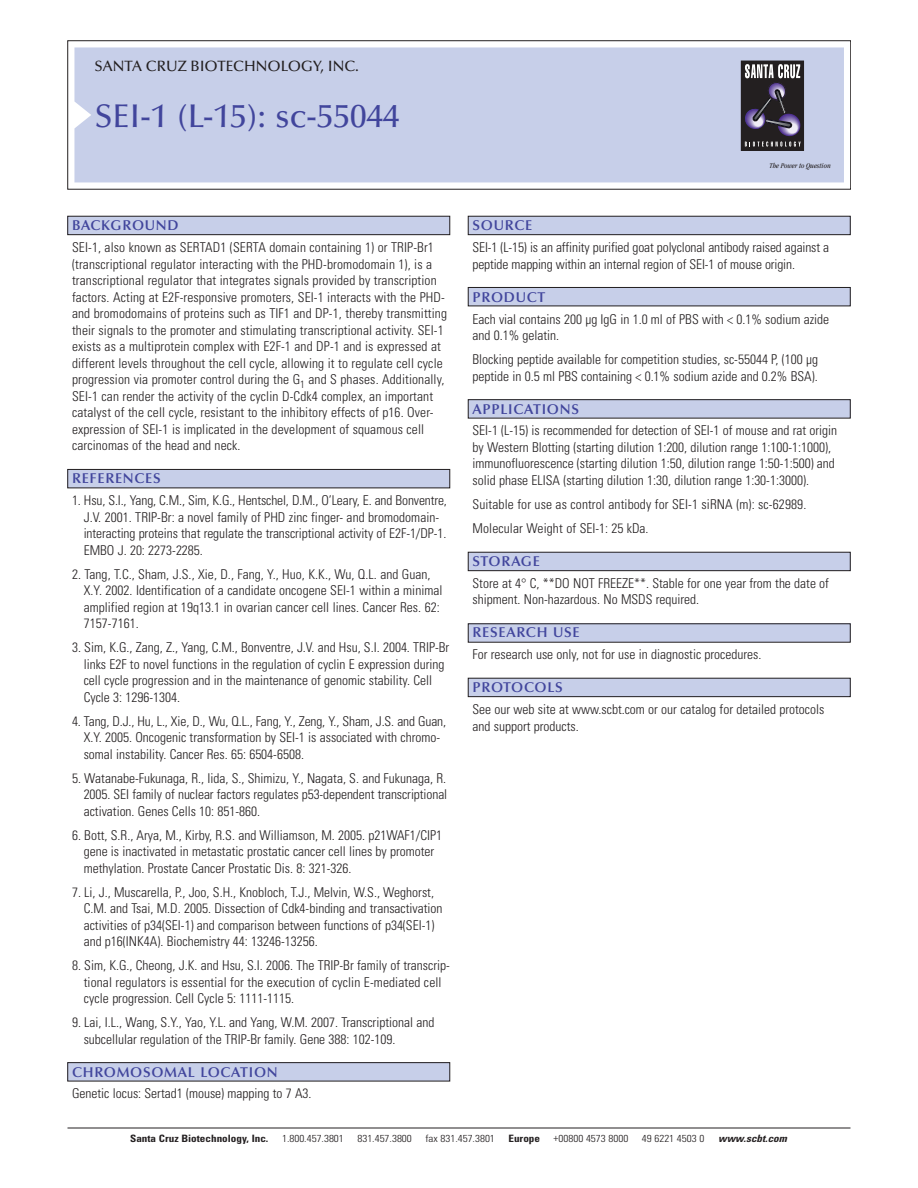
<style>
.page{position:relative;width:918px;height:1188px;background:#fff}
.page>*{position:absolute;margin:0;border:0;box-sizing:border-box;transform-origin:0 0}
.t1{font:500 33px "Optima";color:#41459c}
.t2{font:500 15px "Optima";color:#231f20}
.t3{font:600 14.25px "Optima";letter-spacing:.05em;color:#41459c}
.t4{font:300 condensed 13.5px/16.5px "Univers";color:#231f20}
.t5{font:300 condensed 10.2px "Univers";color:#231f20;scale:1.1 1}
.t6{font:700 condensed 10.2px "Univers";color:#231f20;scale:1.1 1}
.t7{font:italic 700 condensed 10.2px "Univers";color:#231f20;scale:1.1 1}
.t8{font:italic condensed 7.5px "Garamond";color:#231f20}
</style>
<div class="page">
<div style="left:68px;top:469px;width:382px;height:19px;background:#c7cfe9"></div>
<div style="left:68px;top:469px;width:382px;height:19px;border:1px solid #231f20"></div>
<div style="left:68px;top:1063px;width:382px;height:18px;background:#c7cfe9"></div>
<div style="left:68px;top:1062px;width:382px;height:19px;border:1px solid #231f20"></div>
<div style="left:74px;top:47px;width:770px;height:135px;background:#c7cfe9"></div>
<div style="left:741px;top:61px;width:62px;height:89px;background:#231f20"></div>
<div style="left:741px;top:61px;width:63px;height:90px;border:1px solid #231f20"></div>
<svg style="left:741px;top:64px;width:64px;height:83px"></svg>
<hr style="left:68px;top:1128px;width:782px;height:1px;background:#231f20">
<div style="left:68px;top:216px;width:382px;height:19px;background:#c7cfe9"></div>
<div style="left:68px;top:216px;width:382px;height:19px;border:1px solid #231f20"></div>
<div style="left:468px;top:216px;width:382px;height:19px;background:#c7cfe9"></div>
<div style="left:468px;top:216px;width:382px;height:19px;border:1px solid #231f20"></div>
<div style="left:468px;top:287px;width:382px;height:19px;background:#c7cfe9"></div>
<div style="left:468px;top:287px;width:382px;height:19px;border:1px solid #231f20"></div>
<div style="left:468px;top:400px;width:382px;height:18px;background:#c7cfe9"></div>
<div style="left:468px;top:399px;width:382px;height:19px;border:1px solid #231f20"></div>
<div style="left:468px;top:552px;width:382px;height:19px;background:#c7cfe9"></div>
<div style="left:468px;top:552px;width:382px;height:19px;border:1px solid #231f20"></div>
<div style="left:468px;top:624px;width:382px;height:18px;background:#c7cfe9"></div>
<div style="left:468px;top:678px;width:382px;height:19px;background:#c7cfe9"></div>
<div style="left:468px;top:678px;width:382px;height:19px;border:1px solid #231f20"></div>
<p class="t2" style="left:94px;top:60px;width:266px">SANTA CRUZ BIOTECHNOLOGY, INC.</p>
<h1 class="t1" style="left:94px;top:103px;width:307px">SEI-1 (L-15): sc-55044</h1>
<p class="t3" style="left:72px;top:220px;width:108px">BACKGROUND</p>
<p class="t4" style="left:72px;top:241px;width:377px">SEI-1, also known as SERTAD1 (SERTA domain containing 1) or TRIP-Br1 (transcriptional regulator interacting with the PHD-bromodomain 1), is a transcriptional regulator that integrates signals provided by transcription factors. Acting at E2F-responsive promoters, SEI-1 interacts with the PHD&shy;and bromodomains of proteins such as TIF1 and DP-1, thereby transmitting their signals to the promoter and stimulating transcriptional activity. SEI-1 exists as a multiprotein complex with E2F-1 and DP-1 and is expressed at different levels throughout the cell cycle, allowing it to regulate cell cycle progression via promoter control during the G<sub>1</sub> and S phases. Additionally, SEI-1 can render the activity of the cyclin D-Cdk4 complex, an important catalyst of the cell cycle, resistant to the inhibitory effects of p16. Over&shy;expression of SEI-1 is implicated in the development of squamous cell carcinomas of the head and neck.</p>
<p class="t3" style="left:72px;top:472px;width:90px">REFERENCES</p>
<p class="t4" style="left:84px;top:493px;width:365px;text-indent:-12px">1. Hsu, S.I., Yang, C.M., Sim, K.G., Hentschel, D.M., O’Leary, E. and Bonventre, J.V. 2001. TRIP-Br: a novel family of PHD zinc finger- and bromodomain&shy;interacting proteins that regulate the transcriptional activity of E2F-1/DP-1.<br>EMBO J. 20: 2273-2285.</p>
<p class="t4" style="left:84px;top:567px;width:360px;text-indent:-12px">2. Tang, T.C., Sham, J.S., Xie, D., Fang, Y., Huo, K.K., Wu, Q.L. and Guan, X.Y. 2002. Identification of a candidate oncogene SEI-1 within a minimal amplified region at 19q13.1 in ovarian cancer cell lines. Cancer Res. 62:<br>7157-7161.</p>
<p class="t4" style="left:84px;top:640px;width:367px;text-indent:-12px">3. Sim, K.G., Zang, Z., Yang, C.M., Bonventre, J.V. and Hsu, S.I. 2004. TRIP-Br links E2F to novel functions in the regulation of cyclin E expression during cell cycle progression and in the maintenance of genomic stability. Cell Cycle 3: 1296-1304.</p>
<p class="t4" style="left:84px;top:714px;width:364px;text-indent:-12px">4. Tang, D.J., Hu, L., Xie, D., Wu, Q.L., Fang, Y., Zeng, Y., Sham, J.S. and Guan,<br>X.Y. 2005. Oncogenic transformation by SEI-1 is associated with chromo&shy;somal instability. Cancer Res. 65: 6504-6508.</p>
<p class="t4" style="left:84px;top:771px;width:365px;text-align:justify;text-indent:-12px">5. Watanabe-Fukunaga, R., Iida, S., Shimizu, Y., Nagata, S. and Fukunaga, R.<br>2005. SEI family of nuclear factors regulates p53-dependent transcriptional activation. Genes Cells 10: 851-860.</p>
<p class="t4" style="left:84px;top:828px;width:360px;text-indent:-12px">6. Bott, S.R., Arya, M., Kirby, R.S. and Williamson, M. 2005. p21WAF1/CIP1 gene is inactivated in metastatic prostatic cancer cell lines by promoter methylation. Prostate Cancer Prostatic Dis. 8: 321-326.</p>
<p class="t4" style="left:84px;top:885px;width:360px;text-indent:-12px">7. Li, J., Muscarella, P., Joo, S.H., Knobloch, T.J., Melvin, W.S., Weghorst, C.M. and Tsai, M.D. 2005. Dissection of Cdk4-binding and transactivation activities of p34(SEI-1) and comparison between functions of p34(SEI-1) and p16(INK4A). Biochemistry 44: 13246-13256.</p>
<p class="t4" style="left:84px;top:958px;width:368px;text-indent:-12px">8. Sim, K.G., Cheong, J.K. and Hsu, S.I. 2006. The TRIP-Br family of transcrip&shy;tional regulators is essential for the execution of cyclin E-mediated cell cycle progression. Cell Cycle 5: 1111-1115.</p>
<p class="t4" style="left:84px;top:1015px;width:352px;text-indent:-12px">9. Lai, I.L., Wang, S.Y., Yao, Y.L. and Yang, W.M. 2007. Transcriptional and subcellular regulation of the TRIP-Br family. Gene 388: 102-109.</p>
<p class="t3" style="left:72px;top:1066px;width:207px">CHROMOSOMAL LOCATION</p>
<p class="t4" style="left:72px;top:1087px;width:241px">Genetic locus: Sertad1 (mouse) mapping to 7 A3.</p>
<p class="t8" style="left:769px;top:163px;width:63px">The Power to Question</p>
<p class="t3" style="left:473px;top:220px;width:61px">SOURCE</p>
<p class="t4" style="left:473px;top:241px;width:358px">SEI-1 (L-15) is an affinity purified goat polyclonal antibody raised against a peptide mapping within an internal region of SEI-1 of mouse origin.</p>
<p class="t3" style="left:473px;top:291px;width:74px">PRODUCT</p>
<p class="t4" style="left:473px;top:312px;width:358px">Each vial contains 200 µg IgG in 1.0 ml of PBS with &lt; 0.1% sodium azide and 0.1% gelatin.</p>
<p class="t4" style="left:473px;top:352px;width:347px">Blocking peptide available for competition studies, sc-55044 P, (100 µg peptide in 0.5 ml PBS containing &lt; 0.1% sodium azide and 0.2% BSA).</p>
<p class="t3" style="left:473px;top:403px;width:108px">APPLICATIONS</p>
<p class="t4" style="left:473px;top:424px;width:366px">SEI-1 (L-15) is recommended for detection of SEI-1 of mouse and rat origin by Western Blotting (starting dilution 1:200, dilution range 1:100-1:1000), immunofluorescence (starting dilution 1:50, dilution range 1:50-1:500) and solid phase ELISA (starting dilution 1:30, dilution range 1:30-1:3000).</p>
<p class="t4" style="left:473px;top:494px;width:335px;line-height:24px">Suitable for use as control antibody for SEI-1 siRNA (m): sc-62989.<br>Molecular Weight of SEI-1: 25 kDa.</p>
<p class="t3" style="left:473px;top:555px;width:69px">STORAGE</p>
<p class="t4" style="left:473px;top:576px;width:358px">Store at 4° C, **DO NOT FREEZE**. Stable for one year from the date of shipment. Non-hazardous. No MSDS required.</p>
<p class="t3" style="left:473px;top:627px;width:109px">RESEARCH USE</p>
<p class="t4" style="left:473px;top:648px;width:290px">For research use only, not for use in diagnostic procedures.</p>
<p class="t3" style="left:473px;top:682px;width:92px">PROTOCOLS</p>
<p class="t4" style="left:473px;top:703px;width:353px">See our web site at www.scbt.com or our catalog for detailed protocols and support products.</p>
<p class="t6" style="left:130px;top:1135px;width:127px">Santa Cruz Biotechnology, Inc.</p>
<p class="t5" style="left:282px;top:1135px;width:58px">1.800.457.3801</p>
<p class="t5" style="left:357px;top:1135px;width:51px">831.457.3800</p>
<p class="t5" style="left:425px;top:1135px;width:65px">fax 831.457.3801</p>
<p class="t6" style="left:508px;top:1135px;width:30px">Europe</p>
<p class="t5" style="left:554px;top:1135px;width:69px">+00800 4573 8000</p>
<p class="t5" style="left:642px;top:1135px;width:58px">49 6221 4503 0</p>
<p class="t7" style="left:718px;top:1135px;width:66px">www.scbt.com</p>
</div>
